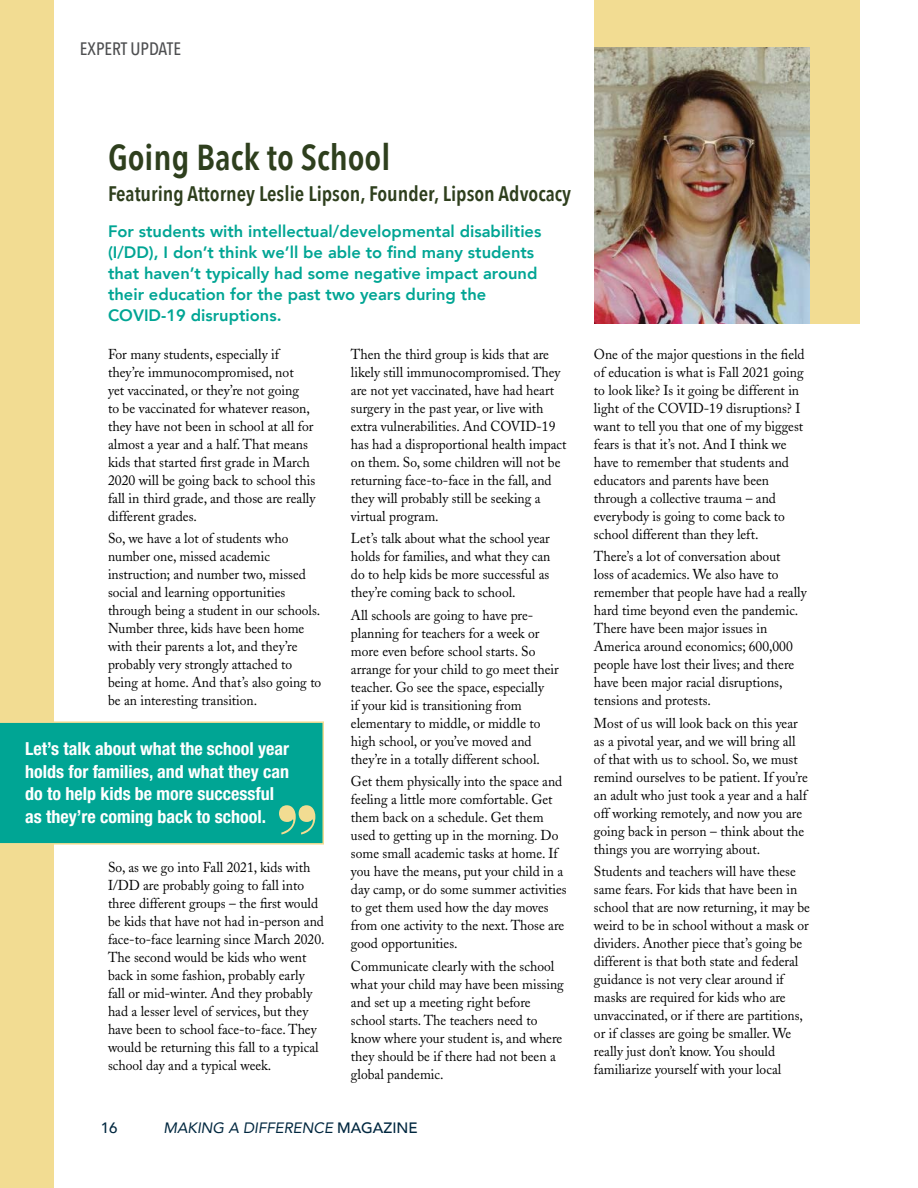
<style>
.page{position:relative;width:918px;height:1188px;background:#fff}
.page>*{position:absolute;margin:0;border:0;box-sizing:border-box;transform-origin:0 0}
.t1{font:600 36px "Avenir Next Condensed";color:#2e3f1d}
.t2{font:600 21px "Avenir Next Condensed";color:#2e3f1d}
.t3{font:700 condensed 18px/22.5px "Helvetica Neue LT Std";color:#fff}
.t4{font:500 18px "Avenir Next Condensed";color:#4e4f51}
.t5{font:800 16.5px/21px "Avenir";color:#00a594}
.t6{font:italic 15px "Avenir";color:#00273f}
.t7{font:500 15px "Avenir";color:#00273f}
.t8{font:14.25px/18px "Adobe Caslon";color:#000;scale:.95 1}
.t9{font:14.25px/18px "Adobe Caslon";color:#000;scale:.96 1}
.s1{font-weight:500;font-style:normal}
</style>
<div class="page">
<div style="left:594px;top:0;width:266px;height:324px;background:#f2dc92"></div>
<div style="left:0;top:0;width:54px;height:1188px;background:#f2dc92"></div>
<img style="left:594px;top:48px;width:216px;height:276px">
<div style="left:0;top:721px;width:324px;height:124px;background:#00a594"></div>
<p class="t4" style="left:80px;top:38px;width:103px">EXPERT UPDATE</p>
<p class="t1" style="left:108px;top:126px;width:284px">Going Back to School</p>
<p class="t2" style="left:108px;top:176px;width:465px">Featuring Attorney Leslie Lipson, Founder, Lipson Advocacy</p>
<p class="t5" style="left:108px;top:221px;width:435px">For students with intellectual/developmental disabilities (I/DD), I don’t think we’ll be able to find many students that haven’t typically had some negative impact around their education for the past two years during the COVID-19 disruptions.</p>
<p class="t9" style="left:108px;top:345px;width:218px">For many students, especially if they’re immunocompromised, not<br>yet vaccinated, or they’re not going<br>to be vaccinated for whatever reason, they have not been in school at all for almost a year and a half. That means kids that started first grade in March 2020 will be going back to school this fall in third grade, and those are really different grades.</p>
<p class="t8" style="left:108px;top:530px;width:226px">So, we have a lot of students who number one, missed academic instruction; and number two, missed social and learning opportunities through being a student in our schools.<br>Number three, kids have been home with their parents a lot, and they’re probably very strongly attached to being at home. And that’s also going to be an interesting transition.</p>
<p class="t3" style="left:25px;top:737px;width:266px">Let’s talk about what the school year holds for families, and what they can do to help kids be more successful as they’re coming back to school.</p>
<p class="t8" style="left:108px;top:858px;width:229px">So, as we go into Fall 2021, kids with I/DD are probably going to fall into three different groups – the first would be kids that have not had in-person and face-to-face learning since March 2020.<br>The second would be kids who went back in some fashion, probably early fall or mid-winter. And they probably had a lesser level of services, but they have been to school face-to-face. They would be returning this fall to a typical school day and a typical week.</p>
<p class="t8" style="left:351px;top:345px;width:228px">Then the third group is kids that are likely still immunocompromised. They are not yet vaccinated, have had heart surgery in the past year, or live with extra vulnerabilities. And COVID-19 has had a disproportional health impact on them. So, some children will not be returning face-to-face in the fall, and they will probably still be seeking a virtual program.</p>
<p class="t8" style="left:351px;top:530px;width:211px;text-align:justify">Let’s talk about what the school year holds for families, and what they can do to help kids be more successful as they’re coming back to school.</p>
<p class="t8" style="left:351px;top:606px;width:220px">All schools are going to have pre&shy;planning for teachers for a week or more even before school starts. So arrange for your child to go meet their teacher. Go see the space, especially<br>if your kid is transitioning from elementary to middle, or middle to high school, or you’ve moved and they’re in a totally different school.</p>
<p class="t8" style="left:351px;top:773px;width:229px">Get them physically into the space and feeling a little more comfortable. Get them back on a schedule. Get them used to getting up in the morning. Do some small academic tasks at home. If you have the means, put your child in a day camp, or do some summer activities to get them used how the day moves from one activity to the next. Those are good opportunities.</p>
<p class="t8" style="left:351px;top:957px;width:225px">Communicate clearly with the school what your child may have been missing and set up a meeting right before school starts. The teachers need to know where your student is, and where they should be if there had not been a global pandemic.</p>
<p class="t7" style="left:101px;top:1115px;width:18px">16</p>
<p class="t6" style="left:163px;top:1119px;width:256px">MAKING A DIFFERENCE <span class="s1">MAGAZINE</span></p>
<p class="t8" style="left:594px;top:345px;width:223px">One of the major questions in the field of education is what is Fall 2021 going to look like? Is it going be different in light of the COVID-19 disruptions? I want to tell you that one of my biggest fears is that it’s not. And I think we have to remember that students and educators and parents have been through a collective trauma – and everybody is going to come back to school different than they left.</p>
<p class="t8" style="left:594px;top:548px;width:226px">There’s a lot of conversation about<br>loss of academics. We also have to remember that people have had a really hard time beyond even the pandemic.<br>There have been major issues in America around economics; 600,000 people have lost their lives; and there have been major racial disruptions, tensions and protests.</p>
<p class="t8" style="left:594px;top:714px;width:227px">Most of us will look back on this year as a pivotal year, and we will bring all of that with us to school. So, we must remind ourselves to be patient. If you’re an adult who just took a year and a half off working remotely, and now you are going back in person – think about the things you are worrying about.</p>
<p class="t8" style="left:594px;top:863px;width:229px">Students and teachers will have these same fears. For kids that have been in school that are now returning, it may be weird to be in school without a mask or dividers. Another piece that’s going be different is that both state and federal guidance is not very clear around if masks are required for kids who are unvaccinated, or if there are partitions, or if classes are going be smaller. We really just don’t know. You should familiarize yourself with your local</p>
</div>
